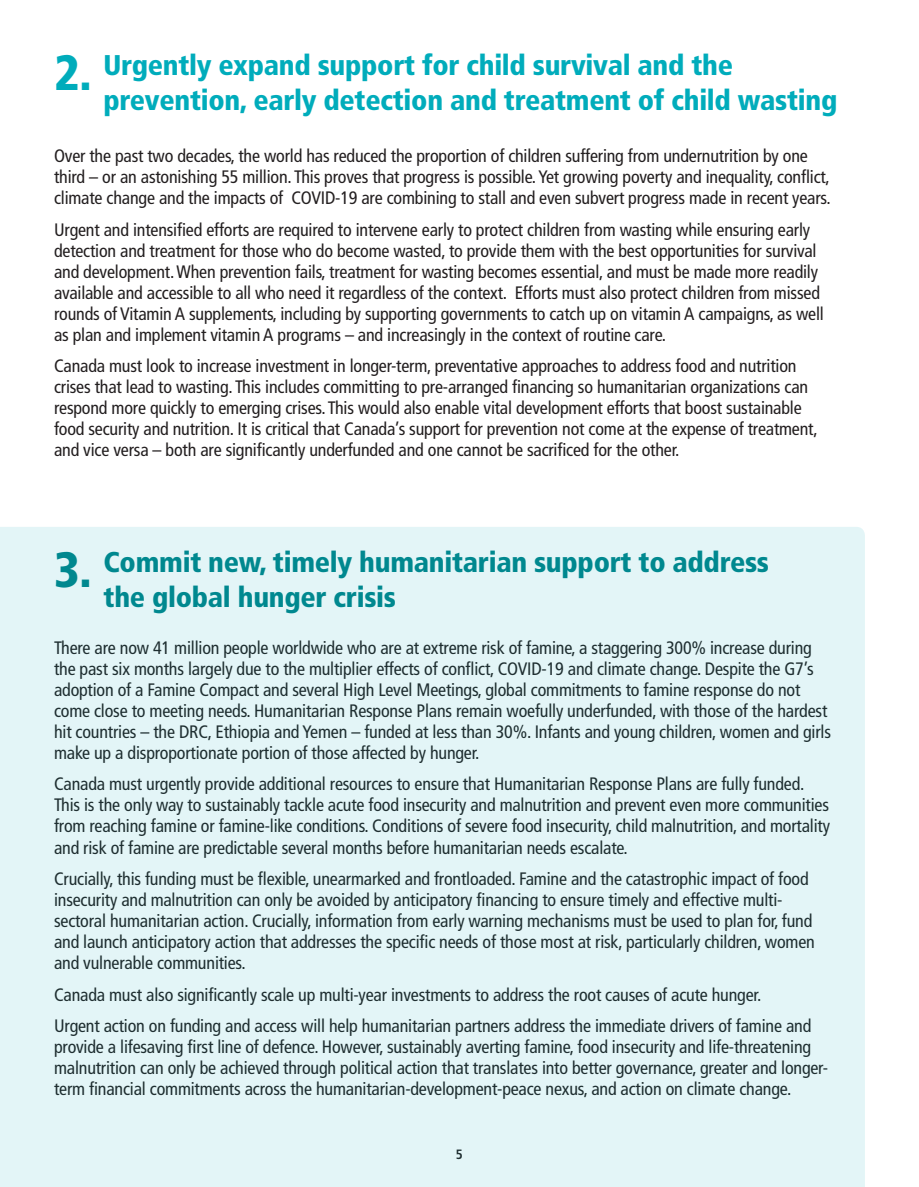
<style>
.page{position:relative;width:919px;height:1187px;background:#fff}
.page>*{position:absolute;margin:0;border:0;box-sizing:border-box;transform-origin:0 0}
.t1{font:900 condensed 49.5px "Frutiger";color:#00acbb}
.t2{font:900 condensed 49.5px "Frutiger";color:#00848a}
.t3{font:900 condensed 28.5px/34.5px "Frutiger";letter-spacing:-.01em;color:#00acbb}
.t4{font:900 condensed 28.5px/34.5px "Frutiger";letter-spacing:-.01em;color:#00848a}
.t5{font:condensed 18px/21px "Frutiger";letter-spacing:-.01em;color:#231f20}
.t6{font:700 condensed 13.5px "Frutiger";color:#231f20}
</style>
<div class="page">
<div style="left:0;top:527px;width:864px;height:659px;background:#e3f5f7"></div>
<h1 class="t1" style="left:54px;top:43px;width:40px">2.</h1>
<h2 class="t3" style="left:103px;top:48px;width:735px">Urgently expand support for child survival and the prevention, early detection and treatment of child wasting</h2>
<p class="t5" style="left:54px;top:145px;width:778px">Over the past two decades, the world has reduced the proportion of children suffering from undernutrition by one third – or an astonishing 55 million. This proves that progress is possible. Yet growing poverty and inequality, conflict, climate change and the impacts of COVID-19 are combining to stall and even subvert progress made in recent years.</p>
<p class="t5" style="left:54px;top:219px;width:771px">Urgent and intensified efforts are required to intervene early to protect children from wasting while ensuring early detection and treatment for those who do become wasted, to provide them with the best opportunities for survival and development. When prevention fails, treatment for wasting becomes essential, and must be made more readily available and accessible to all who need it regardless of the context. Efforts must also protect children from missed rounds of Vitamin A supplements, including by supporting governments to catch up on vitamin A campaigns, as well as plan and implement vitamin A programs – and increasingly in the context of routine care.</p>
<p class="t5" style="left:54px;top:355px;width:765px">Canada must look to increase investment in longer-term, preventative approaches to address food and nutrition crises that lead to wasting. This includes committing to pre-arranged financing so humanitarian organizations can respond more quickly to emerging crises. This would also enable vital development efforts that boost sustainable food security and nutrition. It is critical that Canada’s support for prevention not come at the expense of treatment, and vice versa – both are significantly underfunded and one cannot be sacrificed for the other.</p>
<h1 class="t2" style="left:54px;top:539px;width:40px">3.</h1>
<h2 class="t4" style="left:103px;top:545px;width:667px">Commit new, timely humanitarian support to address the global hunger crisis</h2>
<p class="t5" style="left:54px;top:637px;width:778px">There are now 41 million people worldwide who are at extreme risk of famine, a staggering 300% increase during the past six months largely due to the multiplier effects of conflict, COVID-19 and climate change. Despite the G7’s adoption of a Famine Compact and several High Level Meetings, global commitments to famine response do not come close to meeting needs. Humanitarian Response Plans remain woefully underfunded, with those of the hardest hit countries – the DRC, Ethiopia and Yemen – funded at less than 30%. Infants and young children, women and girls make up a disproportionate portion of those affected by hunger.</p>
<p class="t5" style="left:54px;top:773px;width:777px">Canada must urgently provide additional resources to ensure that Humanitarian Response Plans are fully funded.<br>This is the only way to sustainably tackle acute food insecurity and malnutrition and prevent even more communities from reaching famine or famine-like conditions. Conditions of severe food insecurity, child malnutrition, and mortality and risk of famine are predictable several months before humanitarian needs escalate.</p>
<p class="t5" style="left:54px;top:868px;width:762px">Crucially, this funding must be flexible, unearmarked and frontloaded. Famine and the catastrophic impact of food insecurity and malnutrition can only be avoided by anticipatory financing to ensure timely and effective multi&shy;sectoral humanitarian action. Crucially, information from early warning mechanisms must be used to plan for, fund and launch anticipatory action that addresses the specific needs of those most at risk, particularly children, women and vulnerable communities.</p>
<p class="t5" style="left:54px;top:978px;width:758px;line-height:31.5px">Canada must also significantly scale up multi-year investments to address the root causes of acute hunger.<br>Urgent action on funding and access will help humanitarian partners address the immediate drivers of famine and</p>
<p class="t5" style="left:54px;top:1036px;width:775px">provide a lifesaving first line of defence. However, sustainably averting famine, food insecurity and life-threatening malnutrition can only be achieved through political action that translates into better governance, greater and longer&shy;term financial commitments across the humanitarian-development-peace nexus, and action on climate change.</p>
<p class="t6" style="left:456px;top:1145px;width:9px">5</p>
</div>
